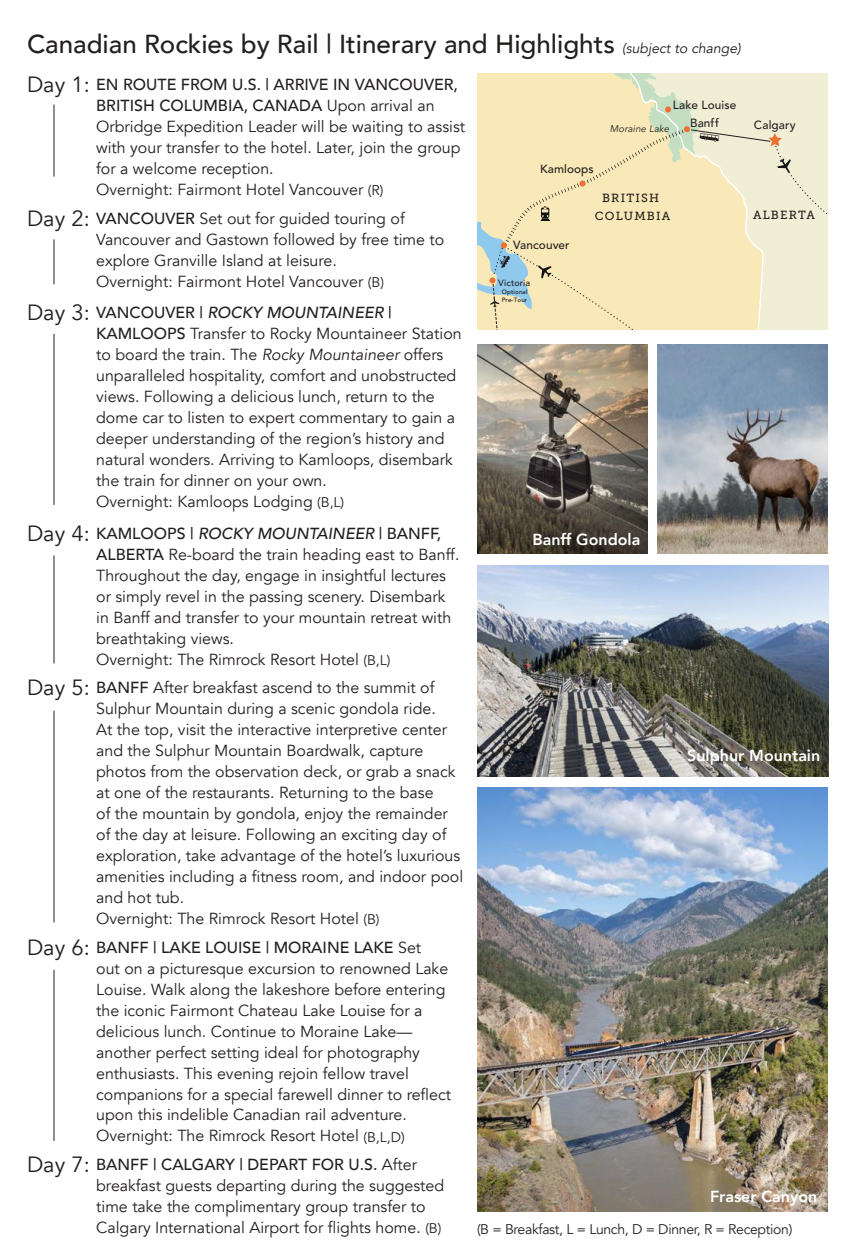
<style>
.page{position:relative;width:855px;height:1260px;background:#fff}
.page>*{position:absolute;margin:0;border:0;box-sizing:border-box;transform-origin:0 0}
.t1{font:500 26px "Avenir";color:#241f1f}
.t2{font:16px/21px "Avenir";color:#241f1f}
.t3{font:800 16px "Avenir";color:#fff}
.t4{font:14px "Avenir";letter-spacing:-.02em;color:#241f1f}
.t5{font:500 11.8px "Avenir";letter-spacing:.01em;color:#241f1f}
.t6{font:11.8px/18.6px "Museo Slab 500";letter-spacing:.1em;color:#241f1f;text-align:center}
.t7{font:italic 9.8px "Avenir";letter-spacing:.01em;color:#241f1f}
.t8{font:500 9px "Avenir";letter-spacing:.01em;color:#241f1f}
.t9{font:500 6.2px/7.4px "Avenir";color:#121314}
.s1{font-weight:400;font-style:italic;font-size:14px}
.s2{font-size:22px}
.s3{font-weight:500}
.s4{font-size:14px}
.s5{font-weight:500;font-style:italic}
.s6{font-style:italic}
</style>
<div class="page">
<svg style="left:477px;top:74px;width:351px;height:256px;background:#f1e7c1"></svg>
<hr style="left:54px;top:239px;width:1px;height:45px;background:#241f1f">
<hr style="left:54px;top:334px;width:1px;height:171px;background:#241f1f">
<hr style="left:54px;top:555px;width:1px;height:108px;background:#241f1f">
<hr style="left:54px;top:711px;width:1px;height:211px;background:#241f1f">
<hr style="left:54px;top:970px;width:1px;height:171px;background:#241f1f">
<hr style="left:54px;top:105px;width:1px;height:72px;background:#241f1f">
<img style="left:477px;top:788px;width:351px;height:423px">
<img style="left:477px;top:566px;width:351px;height:211px">
<img style="left:658px;top:344px;width:170px;height:210px">
<img style="left:477px;top:344px;width:170px;height:210px">
<h1 class="t1" style="left:27px;top:21px;width:715px">Canadian Rockies by Rail | Itinerary and Highlights <span class="s1">(subject to change)</span></h1>
<p class="t2" style="left:96px;top:74px;width:371px;text-indent:-69px"><span class="s2">Day 1:</span> <span class="s3">EN ROUTE FROM U.S. | ARRIVE IN VANCOUVER, BRITISH COLUMBIA, CANADA</span> Upon arrival an Orbridge Expedition Leader will be waiting to assist with your transfer to the hotel. Later, join the group for a welcome reception.<br>Overnight: Fairmont Hotel Vancouver <span class="s4">(R)</span></p>
<p class="t2" style="left:96px;top:208px;width:350px;text-indent:-69px"><span class="s2">Day 2:</span> <span class="s3">VANCOUVER</span> Set out for guided touring of Vancouver and Gastown followed by free time to explore Granville Island at leisure.<br>Overnight: Fairmont Hotel Vancouver <span class="s4">(B)</span></p>
<p class="t2" style="left:96px;top:302px;width:367px;text-indent:-69px"><span class="s2">Day 3:</span> <span class="s3">VANCOUVER |</span> <span class="s5">ROCKY MOUNTAINEER</span> <span class="s3">| KAMLOOPS</span> Transfer to Rocky Mountaineer Station to board the train. The <span class="s6">Rocky Mountaineer</span> offers unparalleled hospitality, comfort and unobstructed views. Following a delicious lunch, return to the dome car to listen to expert commentary to gain a deeper understanding of the region’s history and natural wonders. Arriving to Kamloops, disembark the train for dinner on your own.<br>Overnight: Kamloops Lodging <span class="s4">(B,L)</span></p>
<p class="t2" style="left:96px;top:524px;width:365px;text-indent:-69px"><span class="s2">Day 4:</span> <span class="s3">KAMLOOPS |</span> <span class="s5">ROCKY MOUNTAINEER</span> <span class="s3">| BANFF, ALBERTA</span> Re-board the train heading east to Banff.<br>Throughout the day, engage in insightful lectures or simply revel in the passing scenery. Disembark in Banff and transfer to your mountain retreat with breathtaking views.<br>Overnight: The Rimrock Resort Hotel <span class="s4">(B,L)</span></p>
<p class="t2" style="left:96px;top:678px;width:369px;text-indent:-69px"><span class="s2">Day 5:</span> <span class="s3">BANFF</span> After breakfast ascend to the summit of Sulphur Mountain during a scenic gondola ride.<br>At the top, visit the interactive interpretive center and the Sulphur Mountain Boardwalk, capture photos from the observation deck, or grab a snack at one of the restaurants. Returning to the base<br>of the mountain by gondola, enjoy the remainder of the day at leisure. Following an exciting day of exploration, take advantage of the hotel’s luxurious amenities including a fitness room, and indoor pool and hot tub.<br>Overnight: The Rimrock Resort Hotel <span class="s4">(B)</span></p>
<p class="t2" style="left:96px;top:937px;width:356px;text-indent:-69px"><span class="s2">Day 6:</span> <span class="s3">BANFF | LAKE LOUISE | MORAINE LAKE</span> Set<br>out on a picturesque excursion to renowned Lake Louise. Walk along the lakeshore before entering the iconic Fairmont Chateau Lake Louise for a delicious lunch. Continue to Moraine Lake— another perfect setting ideal for photography enthusiasts. This evening rejoin fellow travel companions for a special farewell dinner to reflect upon this indelible Canadian rail adventure.<br>Overnight: The Rimrock Resort Hotel <span class="s4">(B,L,D)</span></p>
<p class="t2" style="left:96px;top:1154px;width:350px;text-indent:-69px"><span class="s2">Day 7:</span> <span class="s3">BANFF | CALGARY | DEPART FOR U.S.</span> After breakfast guests departing during the suggested time take the complimentary group transfer to Calgary International Airport for flights home. <span class="s4">(B)</span></p>
<p class="t5" style="left:673px;top:95px;width:65px">Lake Louise</p>
<p class="t5" style="left:540px;top:159px;width:55px">Kamloops</p>
<p class="t7" style="left:610px;top:123px;width:61px">Moraine Lake</p>
<p class="t5" style="left:513px;top:235px;width:58px">Vancouver</p>
<p class="t8" style="left:498px;top:276px;width:33px">Victoria</p>
<p class="t9" style="left:502px;top:288px;width:27px;rotate:1deg">Optional<br>Pre-Tour</p>
<p class="t6" style="left:595px;top:189px;width:77px">BRITISH<br>COLUMBIA</p>
<p class="t5" style="left:690px;top:112px;width:30px">Banff</p>
<p class="t5" style="left:754px;top:114px;width:43px">Calgary</p>
<p class="t6" style="left:753px;top:205px;width:64px">ALBERTA</p>
<p class="t3" style="left:532px;top:527px;width:109px">Banff Gondola</p>
<p class="t3" style="left:687px;top:743px;width:135px">Sulphur Mountain</p>
<p class="t3" style="left:710px;top:1184px;width:109px">Fraser Canyon</p>
<p class="t4" style="left:477px;top:1220px;width:317px">(B = Breakfast, L = Lunch, D = Dinner, R = Reception)</p>
</div>
